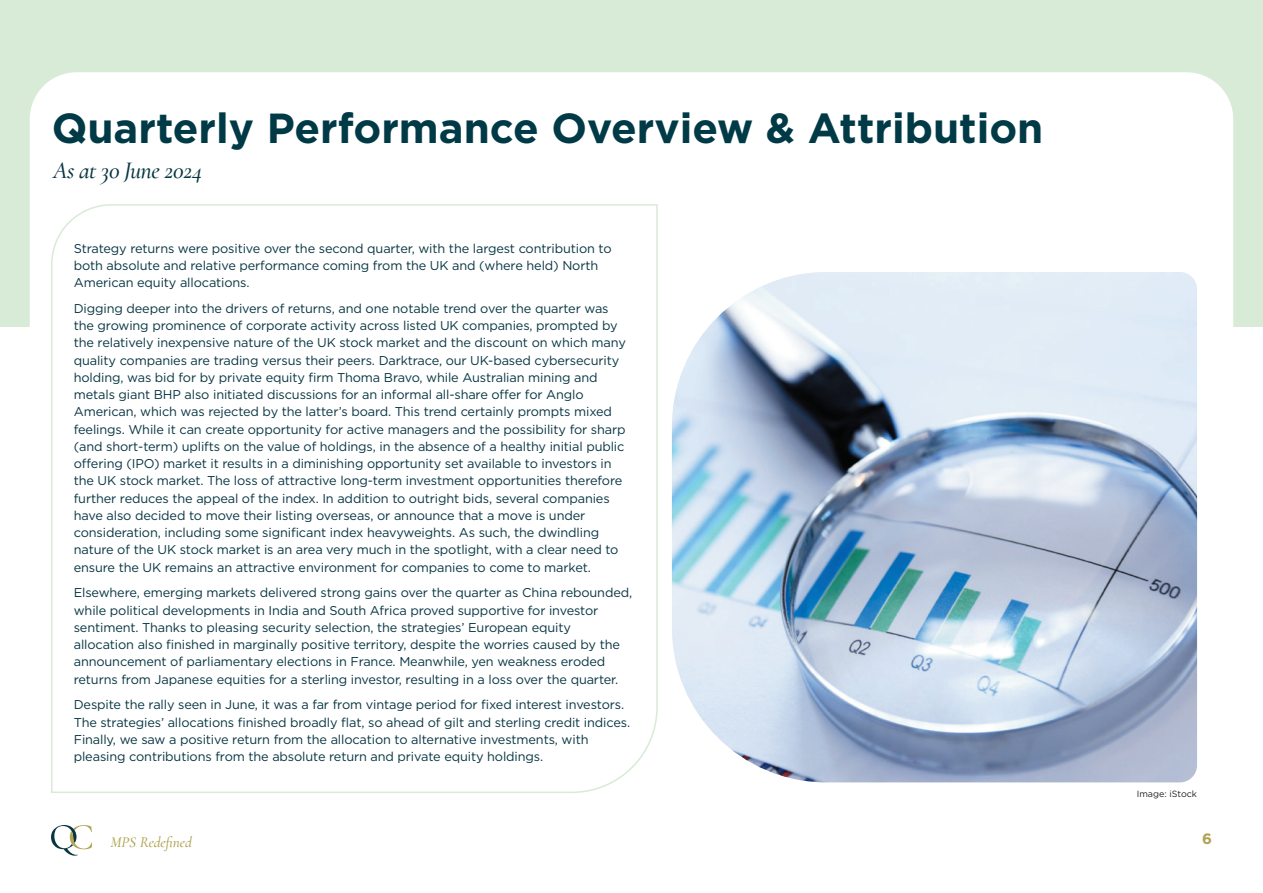
<style>
.page{position:relative;width:1263px;height:893px;background:#fff}
.page>*{position:absolute;margin:0;border:0;box-sizing:border-box;transform-origin:0 0}
.t1{font:700 42px "Gotham";color:#003a47}
.t2{font:italic 500 24px "Cormorant Garamond";letter-spacing:-.015em;color:#083542}
.t3{font:italic 500 15px "Cormorant Garamond";color:#b0a351}
.t4{font:700 15px "Gotham";color:#b0a351}
.t5{font:12.75px/17.2px "Gotham";letter-spacing:-.01em;color:#083542}
.t6{font:9px "Gotham";color:#231f20}
</style>
<div class="page">
<svg style="left:51px;top:825px;width:41px;height:31px"></svg>
<div style="left:0;top:0;width:1263px;height:326px;background:#d8ebd7"></div>
<div style="left:30px;top:72px;width:1203px;height:383px;background:#fff"></div>
<svg style="left:50px;top:203px;width:608px;height:590px"></svg>
<img style="left:672px;top:272px;width:525px;height:510px">
<h1 class="t1" style="left:52px;top:100px;width:993px">Quarterly Performance Overview &amp; Attribution</h1>
<h2 class="t2" style="left:53px;top:156px;width:151px">As at 30 June 2024</h2>
<p class="t5" style="left:74px;top:239px;width:539px">Strategy returns were positive over the second quarter, with the largest contribution to both absolute and relative performance coming from the UK and (where held) North<br>American equity allocations.</p>
<p class="t5" style="left:74px;top:299px;width:554px">Digging deeper into the drivers of returns, and one notable trend over the quarter was the growing prominence of corporate activity across listed UK companies, prompted by the relatively inexpensive nature of the UK stock market and the discount on which many quality companies are trading versus their peers. Darktrace, our UK-based cybersecurity holding, was bid for by private equity firm Thoma Bravo, while Australian mining and metals giant BHP also initiated discussions for an informal all-share offer for Anglo American, which was rejected by the latter’s board. This trend certainly prompts mixed feelings. While it can create opportunity for active managers and the possibility for sharp (and short-term) uplifts on the value of holdings, in the absence of a healthy initial public offering (IPO) market it results in a diminishing opportunity set available to investors in the UK stock market. The loss of attractive long-term investment opportunities therefore further reduces the appeal of the index. In addition to outright bids, several companies have also decided to move their listing overseas, or announce that a move is under consideration, including some significant index heavyweights. As such, the dwindling nature of the UK stock market is an area very much in the spotlight, with a clear need to ensure the UK remains an attractive environment for companies to come to market.</p>
<p class="t5" style="left:74px;top:584px;width:560px">Elsewhere, emerging markets delivered strong gains over the quarter as China rebounded, while political developments in India and South Africa proved supportive for investor sentiment. Thanks to pleasing security selection, the strategies’ European equity allocation also finished in marginally positive territory, despite the worries caused by the announcement of parliamentary elections in France. Meanwhile, yen weakness eroded returns from Japanese equities for a sterling investor, resulting in a loss over the quarter.</p>
<p class="t5" style="left:74px;top:696px;width:558px">Despite the rally seen in June, it was a far from vintage period for fixed interest investors.<br>The strategies’ allocations finished broadly flat, so ahead of gilt and sterling credit indices.<br>Finally, we saw a positive return from the allocation to alternative investments, with pleasing contributions from the absolute return and private equity holdings.</p>
<p class="t6" style="left:1137px;top:788px;width:62px">Image: iStock</p>
<p class="t3" style="left:111px;top:833px;width:83px">MPS Redefined</p>
<p class="t4" style="left:1202px;top:828px;width:11px">6</p>
</div>
